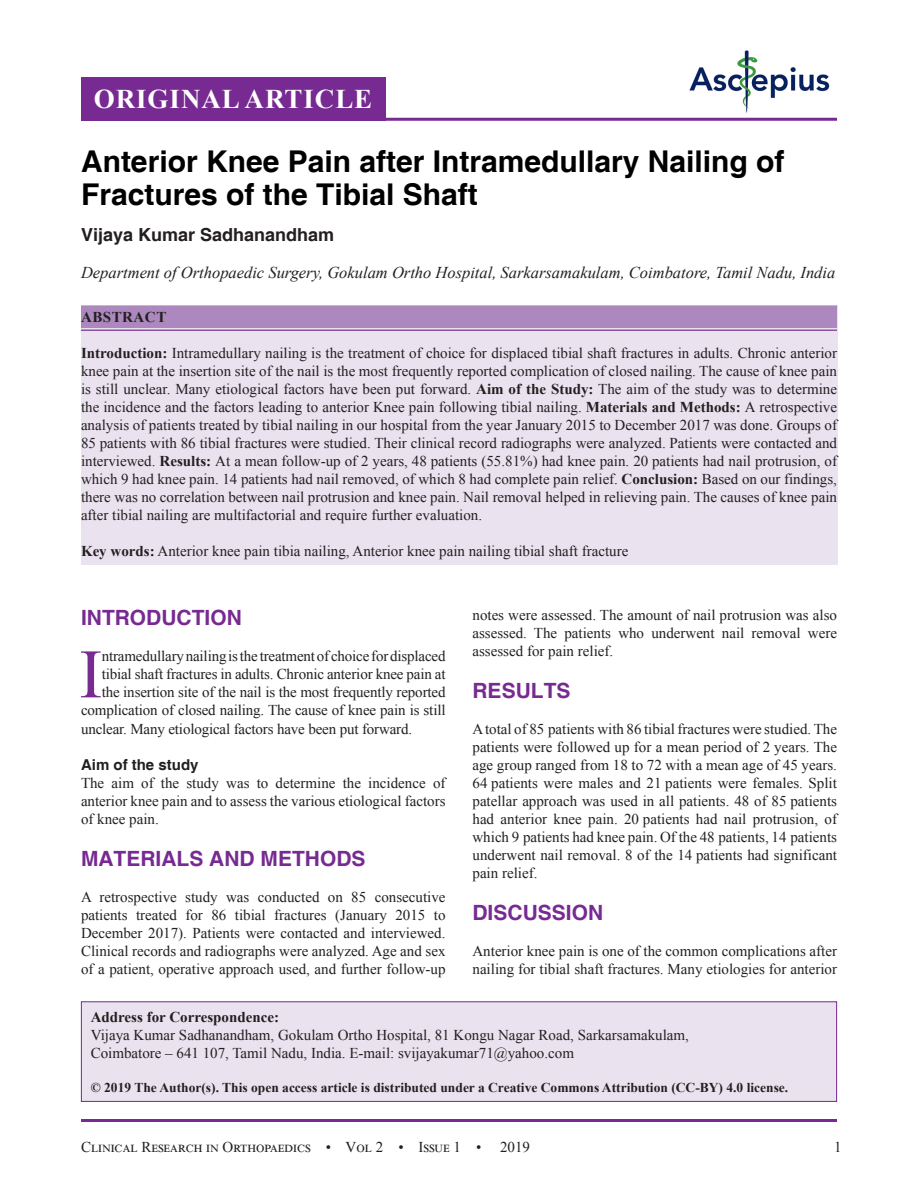
<style>
.page{position:relative;width:918px;height:1188px;background:#fff}
.page>*{position:absolute;margin:0;border:0;box-sizing:border-box;transform-origin:0 0}
.DROP_CAP_TX{font:69.3px "Times New Roman";color:#772a91}
.AT{font:700 30px/33px "Helvetica";color:#000}
.AH{font:700 27px "Times New Roman";letter-spacing:.035em;color:#fff}
.t1{font:700 21px "Helvetica";color:#772a91}
.AU{font:700 18px "Helvetica";color:#231f20}
.AFF{font:italic 16.5px "Times New Roman";color:#231f20}
.ABS{font:15px/18px "Times New Roman";color:#231f20;text-align:justify}
.TX{font:15px/18px "Times New Roman";color:#231f20;text-align:justify}
.DROP_CAP_TX-2{font:15px "Times New Roman";letter-spacing:-.01em;color:#231f20}
.ADD{font:15px/18px "Times New Roman";color:#231f20}
.KWD{font:15px "Times New Roman";color:#231f20}
.t2{font:700 15px "Helvetica";color:#231f20}
.ABSH{font:700 15px "Times New Roman";letter-spacing:.035em;color:#231f20}
.CR{font:700 13.5px "Times New Roman";color:#231f20}
.s1{font-weight:700}
</style>
<div class="page">
<hr style="left:81px;top:1119px;width:756px;height:3px;background:#772a91">
<img style="left:689px;top:50px;width:141px;height:63px">
<hr style="left:81px;top:118px;width:756px;height:3px;background:#772a91">
<div style="left:81px;top:305px;width:756px;height:260px;background:#eae2ef"></div>
<div style="left:81px;top:305px;width:756px;height:23px;background:#ac88be"></div>
<hr style="left:81px;top:329px;width:756px;height:2px;background:#8a52a0">
<div style="left:81px;top:1002px;width:756px;height:99px;background:#eae2ef"></div>
<div style="left:81px;top:1001px;width:756px;height:101px;border:1px solid #772a91"></div>
<div style="left:81px;top:77px;width:304px;height:44px;background:#772a91"></div>
<p class="AH" style="left:94px;top:79px;width:280px">ORIGINAL ARTICLE</p>
<p class="AT" style="left:81px;top:146px;width:705px">Anterior Knee Pain after Intramedullary Nailing of<br>Fractures of the Tibial Shaft</p>
<p class="AU" style="left:81px;top:224px;width:255px">Vijaya Kumar Sadhanandham</p>
<p class="AFF" style="left:81px;top:262px;width:756px">Department of Orthopaedic Surgery, Gokulam Ortho Hospital, Sarkarsamakulam, Coimbatore, Tamil Nadu, India</p>
<p class="ABSH" style="left:81px;top:306px;width:87px">ABSTRACT</p>
<p class="ABS" style="left:81px;top:343px;width:758px"><span class="s1">Introduction:</span> Intramedullary nailing is the treatment of choice for displaced tibial shaft fractures in adults. Chronic anterior knee pain at the insertion site of the nail is the most frequently reported complication of closed nailing. The cause of knee pain is still unclear. Many etiological factors have been put forward. <span class="s1">Aim of the Study:</span> The aim of the study was to determine the incidence and the factors leading to anterior Knee pain following tibial nailing. <span class="s1">Materials and Methods:</span> A retrospective analysis of patients treated by tibial nailing in our hospital from the year January 2015 to December 2017 was done. Groups of 85 patients with 86 tibial fractures were studied. Their clinical record radiographs were analyzed. Patients were contacted and interviewed. <span class="s1">Results:</span> At a mean follow-up of 2 years, 48 patients (55.81%) had knee pain. 20 patients had nail protrusion, of which 9 had knee pain. 14 patients had nail removed, of which 8 had complete pain relief. <span class="s1">Conclusion:</span> Based on our findings, there was no correlation between nail protrusion and knee pain. Nail removal helped in relieving pain. The causes of knee pain after tibial nailing are multifactorial and require further evaluation.</p>
<p class="KWD" style="left:81px;top:540px;width:549px"><span class="s1">Key words:</span> Anterior knee pain tibia nailing, Anterior knee pain nailing tibial shaft fracture</p>
<h1 class="t1" style="left:81px;top:605px;width:162px">INTRODUCTION</h1>
<p class="DROP_CAP_TX" style="left:79px;top:625px;width:25px">I</p>
<p class="DROP_CAP_TX-2" style="left:102px;top:646px;width:345px">ntramedullary nailing is the treatment of choice for displaced</p>
<p class="DROP_CAP_TX-2" style="left:102px;top:664px;width:345px">tibial shaft fractures in adults. Chronic anterior knee pain at</p>
<p class="DROP_CAP_TX-2" style="left:102px;top:682px;width:345px">the insertion site of the nail is the most frequently reported</p>
<p class="DROP_CAP_TX-2" style="left:81px;top:700px;width:366px">complication of closed nailing. The cause of knee pain is still</p>
<p class="DROP_CAP_TX-2" style="left:81px;top:718px;width:333px">unclear. Many etiological factors have been put forward.</p>
<h2 class="t2" style="left:81px;top:755px;width:119px">Aim of the study</h2>
<p class="TX" style="left:81px;top:773px;width:366px">The aim of the study was to determine the incidence of anterior knee pain and to assess the various etiological factors of knee pain.</p>
<h1 class="t1" style="left:81px;top:846px;width:286px">MATERIALS AND METHODS</h1>
<p class="TX" style="left:81px;top:887px;width:366px">A retrospective study was conducted on 85 consecutive patients treated for 86 tibial fractures (January 2015 to December 2017). Patients were contacted and interviewed.<br>Clinical records and radiographs were analyzed. Age and sex of a patient, operative approach used, and further follow-up</p>
<p class="TX" style="left:472px;top:606px;width:366px">notes were assessed. The amount of nail protrusion was also assessed. The patients who underwent nail removal were assessed for pain relief.</p>
<h1 class="t1" style="left:472px;top:678px;width:100px">RESULTS</h1>
<p class="TX" style="left:472px;top:720px;width:366px">A total of 85 patients with 86 tibial fractures were studied. The patients were followed up for a mean period of 2 years. The age group ranged from 18 to 72 with a mean age of 45 years.<br>64 patients were males and 21 patients were females. Split patellar approach was used in all patients. 48 of 85 patients had anterior knee pain. 20 patients had nail protrusion, of which 9 patients had knee pain. Of the 48 patients, 14 patients underwent nail removal. 8 of the 14 patients had significant pain relief.</p>
<h1 class="t1" style="left:472px;top:900px;width:132px">DISCUSSION</h1>
<p class="TX" style="left:472px;top:942px;width:366px">Anterior knee pain is one of the common complications after nailing for tibial shaft fractures. Many etiologies for anterior</p>
<p class="ADD" style="left:91px;top:1007px;width:600px"><span class="s1">Address for Correspondence:<br></span>Vijaya Kumar Sadhanandham, Gokulam Ortho Hospital, 81 Kongu Nagar Road, Sarkarsamakulam,<br>Coimbatore – 641 107, Tamil Nadu, India. E-mail: svijayakumar71@yahoo.com</p>
<p class="CR" style="left:91px;top:1078px;width:699px">© 2019 The Author(s). This open access article is distributed under a Creative Commons Attribution (CC-BY) 4.0 license.</p>
<p class="ABS" style="left:81px;top:1137px;width:402px">Clinical Research in Orthopaedics • Vol 2 • Issue 1 •</p>
<p class="ABS" style="left:500px;top:1137px;width:31px">2019</p>
<p class="ABS" style="left:834px;top:1137px;width:9px">1</p>
</div>
